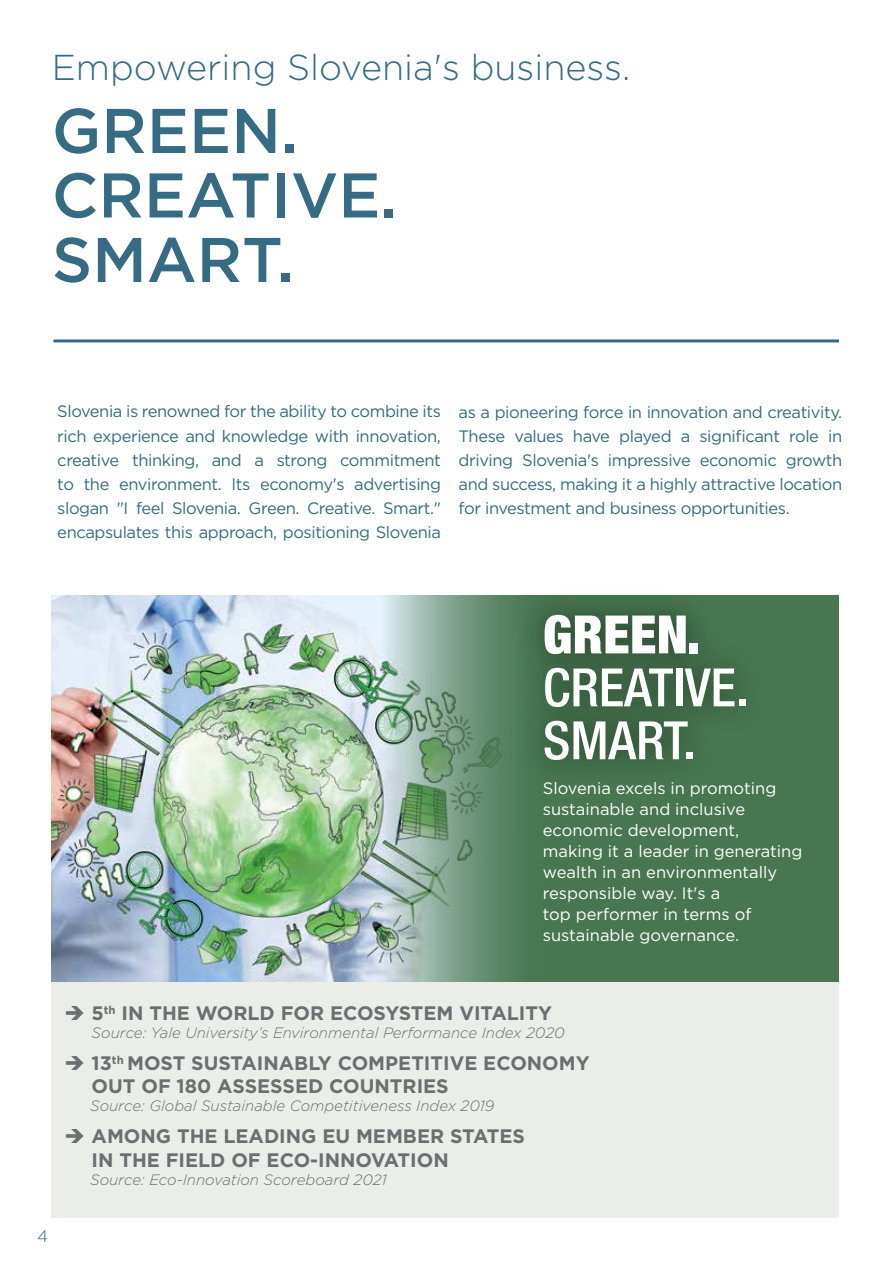
<style>
.page{position:relative;width:893px;height:1263px;background:#fff}
.page>*{position:absolute;margin:0;border:0;box-sizing:border-box;transform-origin:0 0}
.t1{font:500 63px/64.5px "Gotham";color:#366c83}
.t2{font:500 condensed 52.95px/52.9px "Helvetica Neue LT Com";color:#fff}
.t3{font:900 condensed 52.95px "Helvetica Neue LT Com";letter-spacing:.005em;color:#fff}
.t4{font:300 36px "Gotham";color:#366c83}
.t5{font:700 19.5px/23.4px "Gotham";color:#6d6e71}
.t6{font:16.5px/24px "Gotham";letter-spacing:-.025em;color:#346c81;text-align:justify}
.t7{font:16.5px/21px "Gotham";color:#fff}
.t8{font:300 16.5px "Gotham";color:#366c83}
.t9{font:italic 300 15px "Gotham";color:#6d6e71}
</style>
<div class="page">
<div style="left:52px;top:595px;width:787px;height:387px;background:#477650"></div>
<img style="left:52px;top:595px;width:464px;height:387px">
<hr style="left:54px;top:339px;width:785px;height:3px;background:#366c83">
<div style="left:52px;top:982px;width:787px;height:235px;background:#ebede9"></div>
<div style="left:517px;top:588px;width:255px;height:199px;background:#000;opacity:.48"></div>
<h3 class="t4" style="left:52px;top:44px;width:580px">Empowering Slovenia's business.</h3>
<h1 class="t1" style="left:52px;top:98px;width:347px">GREEN.<br>CREATIVE.<br>SMART.</h1>
<p class="t6" style="left:57px;top:399px;width:385px">Slovenia is renowned for the ability to combine its rich experience and knowledge with innovation, creative thinking, and a strong commitment to the environment. Its economy's advertising slogan "I feel Slovenia. Green. Creative. Smart." encapsulates this approach, positioning Slovenia</p>
<p class="t6" style="left:459px;top:399px;width:385px">as a pioneering force in innovation and creativity.<br>These values have played a significant role in driving Slovenia's impressive economic growth and success, making it a highly attractive location for investment and business opportunities.</p>
<h2 class="t3" style="left:543px;top:603px;width:159px">GREEN.</h2>
<h2 class="t2" style="left:543px;top:661px;width:207px">CREATIVE.<br>SMART.</h2>
<p class="t7" style="left:543px;top:777px;width:261px">Slovenia excels in promoting sustainable and inclusive economic development, making it a leader in generating wealth in an environmentally responsible way. It's a<br>top performer in terms of sustainable governance.</p>
<p class="t8" style="left:37px;top:1226px;width:12px">4</p>
<p class="t5" style="left:92px;top:1001px;width:462px">5<sup>th</sup> IN THE WORLD FOR ECOSYSTEM VITALITY</p>
<p class="t9" style="left:92px;top:1023px;width:475px">Source: Yale University’s Environmental Performance Index 2020</p>
<p class="t5" style="left:92px;top:1051px;width:500px">13<sup>th</sup> MOST SUSTAINABLY COMPETITIVE ECONOMY<br>OUT OF 180 ASSESSED COUNTRIES</p>
<p class="t9" style="left:90px;top:1097px;width:406px">Source: Global Sustainable Competitiveness Index 2019</p>
<p class="t5" style="left:92px;top:1125px;width:435px">AMONG THE LEADING EU MEMBER STATES<br>IN THE FIELD OF ECO-INNOVATION</p>
<p class="t9" style="left:90px;top:1170px;width:298px">Source: Eco-Innovation Scoreboard 2021</p>
</div>
